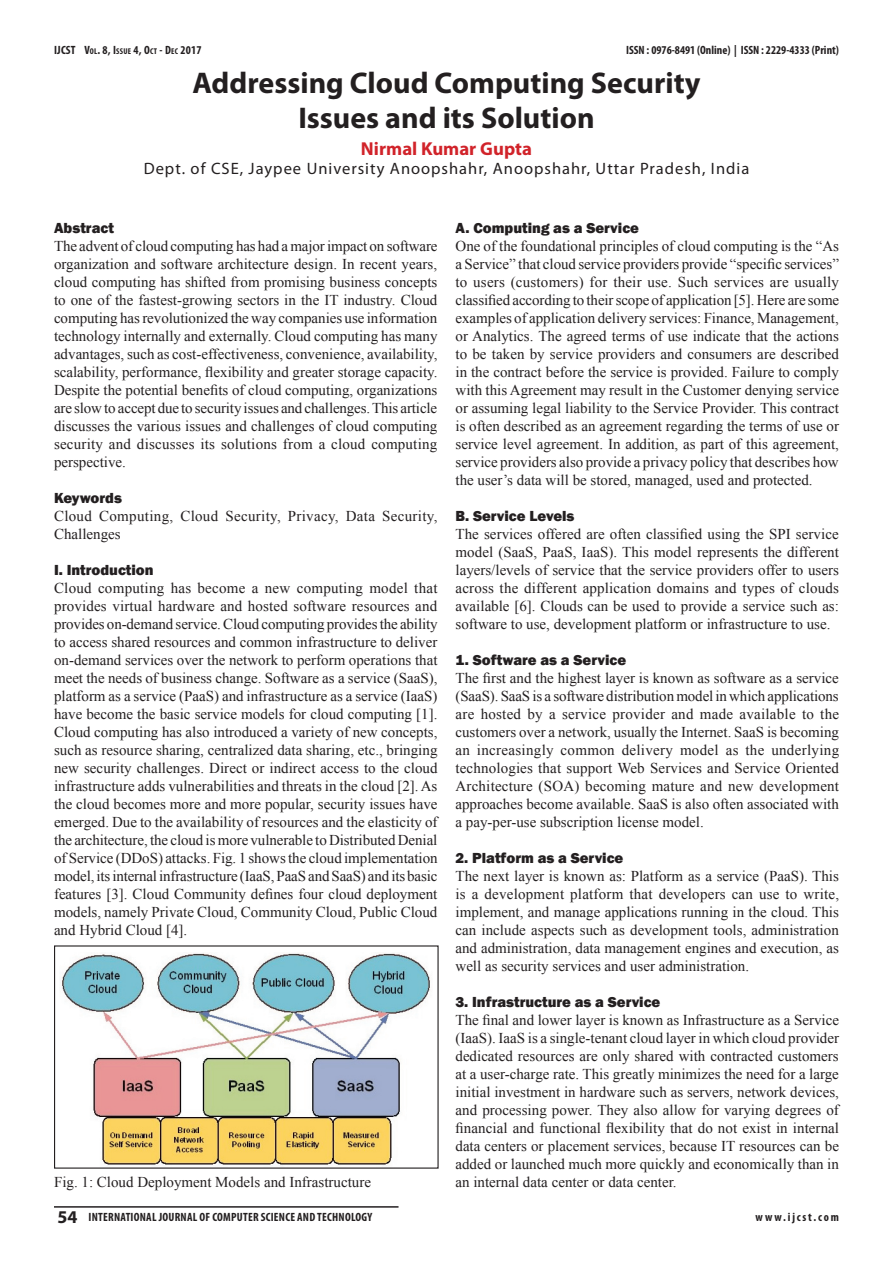
<style>
.page{position:relative;width:893px;height:1263px;background:#fff}
.page>*{position:absolute;margin:0;border:0;box-sizing:border-box;transform-origin:0 0}
.t1{font:700 30px/34.5px "Myriad Pro";color:#231f20;text-align:center}
.t2{font:700 18.75px "Myriad Pro";color:#d1232a}
.t3{font:16.5px "Myriad Pro";letter-spacing:.06em;color:#231f20}
.t4{font:15px/18px "Times New Roman";color:#231f20;text-align:justify}
.t5{font:800 15px "Franklin Gothic";color:#231f20}
.t6{font:15px/18px "Times New Roman";letter-spacing:.02em;color:#231f20}
.t7{font:700 condensed 12px "Myriad Pro";letter-spacing:.02em;color:#231f20}
.t8{font:700 condensed 12px "Myriad Pro";color:#231f20}
.t9{font:700 condensed 12px "Myriad Pro";letter-spacing:.02em;color:#231f20}
.t10{font:700 condensed 12px "Myriad Pro";letter-spacing:.15em;color:#231f20}
.s1{font-size:8.4px}
.s2{font-stretch:normal;font-size:18px}
</style>
<div class="page">
<hr style="left:54px;top:1206px;width:345px;height:2px;background:#231f20">
<img style="left:62px;top:953px;width:368px;height:212px">
<p class="t9" style="left:54px;top:43px;width:149px">IJCST V<span class="s1">OL</span>. 8, I<span class="s1">SSUE</span> 4, O<span class="s1">CT</span> - D<span class="s1">EC</span> 2017</p>
<p class="t8" style="left:626px;top:43px;width:214px">ISSN : 0976-8491 (ONLINE) | ISSN : 2229-4333 (PRINT)</p>
<h1 class="t1" style="left:192px;top:65px;width:510px">Addressing Cloud Computing Security<br>Issues and its Solution</h1>
<p class="t2" style="left:361px;top:136px;width:173px">Nirmal Kumar Gupta</p>
<p class="t3" style="left:144px;top:159px;width:607px">Dept. of CSE, Jaypee University Anoopshahr, Anoopshahr, Uttar Pradesh, India</p>
<p class="t5" style="left:54px;top:218px;width:61px">Abstract</p>
<p class="t4" style="left:54px;top:236px;width:385px">The advent of cloud computing has had a major impact on software organization and software architecture design. In recent years, cloud computing has shifted from promising business concepts to one of the fastest-growing sectors in the IT industry. Cloud computing has revolutionized the way companies use information technology internally and externally. Cloud computing has many advantages, such as cost-effectiveness, convenience, availability, scalability, performance, flexibility and greater storage capacity.<br>Despite the potential benefits of cloud computing, organizations are slow to accept due to security issues and challenges. This article discusses the various issues and challenges of cloud computing security and discusses its solutions from a cloud computing perspective.</p>
<p class="t5" style="left:54px;top:488px;width:69px">Keywords</p>
<p class="t6" style="left:54px;top:506px;width:385px">Cloud Computing, Cloud Security, Privacy, Data Security,<br>Challenges</p>
<p class="t5" style="left:54px;top:560px;width:101px">I. Introduction</p>
<p class="t4" style="left:54px;top:578px;width:385px">Cloud computing has become a new computing model that provides virtual hardware and hosted software resources and provides on-demand service. Cloud computing provides the ability to access shared resources and common infrastructure to deliver on-demand services over the network to perform operations that meet the needs of business change. Software as a service (SaaS), platform as a service (PaaS) and infrastructure as a service (IaaS) have become the basic service models for cloud computing [1].<br>Cloud computing has also introduced a variety of new concepts, such as resource sharing, centralized data sharing, etc., bringing new security challenges. Direct or indirect access to the cloud infrastructure adds vulnerabilities and threats in the cloud [2]. As the cloud becomes more and more popular, security issues have emerged. Due to the availability of resources and the elasticity of the architecture, the cloud is more vulnerable to Distributed Denial of Service (DDoS) attacks. Fig. 1 shows the cloud implementation model, its internal infrastructure (IaaS, PaaS and SaaS) and its basic features [3]. Cloud Community defines four cloud deployment models, namely Private Cloud, Community Cloud, Public Cloud and Hybrid Cloud [4].</p>
<p class="t4" style="left:54px;top:1172px;width:319px">Fig. 1: Cloud Deployment Models and Infrastructure</p>
<p class="t5" style="left:455px;top:218px;width:185px">A. Computing as a Service</p>
<p class="t4" style="left:455px;top:236px;width:385px">One of the foundational principles of cloud computing is the “As a Service” that cloud service providers provide “specific services” to users (customers) for their use. Such services are usually classified according to their scope of application [5]. Here are some examples of application delivery services: Finance, Management, or Analytics. The agreed terms of use indicate that the actions to be taken by service providers and consumers are described in the contract before the service is provided. Failure to comply with this Agreement may result in the Customer denying service or assuming legal liability to the Service Provider. This contract is often described as an agreement regarding the terms of use or service level agreement. In addition, as part of this agreement, service providers also provide a privacy policy that describes how the user’s data will be stored, managed, used and protected.</p>
<p class="t5" style="left:455px;top:506px;width:121px">B. Service Levels</p>
<p class="t4" style="left:455px;top:524px;width:385px">The services offered are often classified using the SPI service model (SaaS, PaaS, IaaS). This model represents the different layers/levels of service that the service providers offer to users across the different application domains and types of clouds available [6]. Clouds can be used to provide a service such as: software to use, development platform or infrastructure to use.</p>
<p class="t5" style="left:455px;top:650px;width:172px">1. Software as a Service</p>
<p class="t4" style="left:455px;top:668px;width:385px">The first and the highest layer is known as software as a service (SaaS). SaaS is a software distribution model in which applications are hosted by a service provider and made available to the customers over a network, usually the Internet. SaaS is becoming an increasingly common delivery model as the underlying technologies that support Web Services and Service Oriented Architecture (SOA) becoming mature and new development approaches become available. SaaS is also often associated with a pay-per-use subscription license model.</p>
<p class="t5" style="left:455px;top:848px;width:169px">2. Platform as a Service</p>
<p class="t4" style="left:455px;top:866px;width:385px">The next layer is known as: Platform as a service (PaaS). This is a development platform that developers can use to write, implement, and manage applications running in the cloud. This can include aspects such as development tools, administration and administration, data management engines and execution, as well as security services and user administration.</p>
<p class="t5" style="left:455px;top:992px;width:206px">3. Infrastructure as a Service</p>
<p class="t4" style="left:455px;top:1010px;width:385px">The final and lower layer is known as Infrastructure as a Service (IaaS). IaaS is a single-tenant cloud layer in which cloud provider dedicated resources are only shared with contracted customers at a user-charge rate. This greatly minimizes the need for a large initial investment in hardware such as servers, network devices, and processing power. They also allow for varying degrees of financial and functional flexibility that do not exist in internal data centers or placement services, because IT resources can be added or launched much more quickly and economically than in an internal data center or data center.</p>
<p class="t7" style="left:58px;top:1210px;width:316px"><span class="s2">54</span> INTERNATIONAL JOURNAL OF COMPUTER SCI ENCE AN D TECHNOLOGY</p>
<p class="t10" style="left:755px;top:1210px;width:85px">WWW.IJCST.COM</p>
</div>
